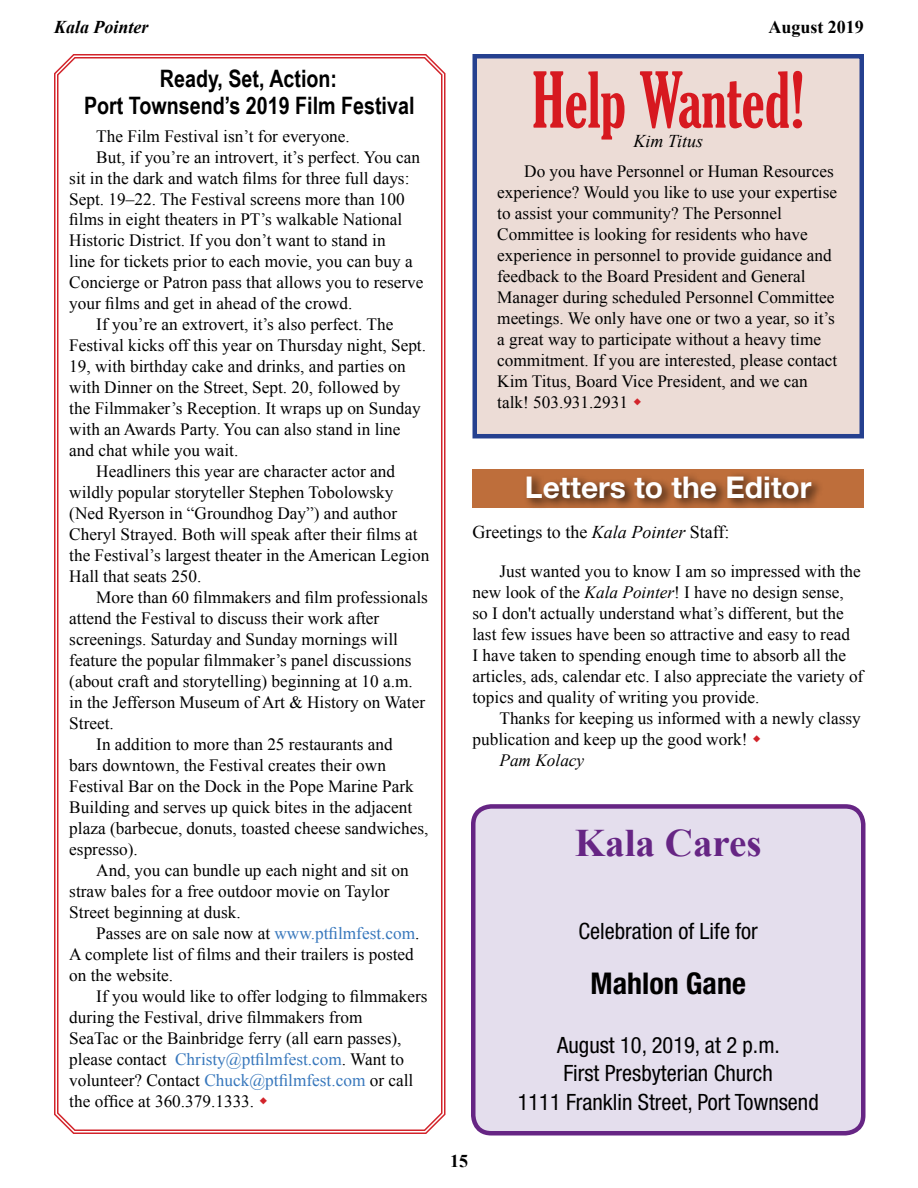
<style>
.page{position:relative;width:918px;height:1188px;background:#fff}
.page>*{position:absolute;margin:0;border:0;box-sizing:border-box;transform-origin:0 0}
.t1{font:extra-condensed 74.25px "Gloucester";color:#d71920}
.t2{font:700 39px "Times New Roman";color:#662584}
.t3{font:700 30px "Helvetica Neue";color:#fff}
.t4{font:700 condensed 30px "Helvetica Neue";color:#000}
.t5{font:700 24px/27px "Arial Narrow";color:#000;text-align:center}
.t6{font:condensed 22.5px/28.5px "Helvetica Neue";color:#000;text-align:center}
.t7{font:18px "Times New Roman";color:#000}
.t8{font:700 18px "Times New Roman";color:#000}
.t9{font:italic 700 18px "Times New Roman";color:#000}
.t10{font:italic 18px "Times New Roman";color:#000}
.t11{font:17.25px/21px "Times New Roman";color:#000}
.t12{font:17.25px "Times New Roman";color:#3777bc}
.t13{font:italic 17.25px "Times New Roman";color:#000}
.s1{color:#3777bc}
.s2{color:#000}
.s3{font-style:italic}
</style>
<div class="page">
<div style="left:475px;top:56px;width:387px;height:380px;background:#ecdcd6"></div>
<div style="left:472px;top:54px;width:392px;height:384px;border:4px solid #25408f"></div>
<svg style="left:56px;top:56px;width:387px;height:1076px"></svg>
<div style="left:472px;top:469px;width:392px;height:39px;background:#be6e3b"></div>
<div style="left:523px;top:471px;width:301px;height:39px;background:#000;opacity:.75"></div>
<div style="left:473px;top:806px;width:390px;height:327px;background:#e4deed;border-radius:18px"></div>
<div style="left:471px;top:804px;width:395px;height:332px;border:4px solid #662584;border-radius:18px"></div>
<svg style="left:260px;top:1097px;width:7px;height:8px"></svg>
<p class="t9" style="left:54px;top:15px;width:96px">Kala Pointer</p>
<p class="t8" style="left:768px;top:15px;width:97px">August 2019</p>
<h3 class="t5" style="left:84px;top:64px;width:332px">Ready, Set, Action:<br>Port Townsend’s 2019 Film Festival</h3>
<p class="t11" style="left:96px;top:125px;width:255px">The Film Festival isn’t for everyone.</p>
<p class="t11" style="left:96px;top:146px;width:325px">But, if you’re an introvert, it’s perfect. You can</p>
<p class="t11" style="left:69px;top:167px;width:342px">sit in the dark and watch films for three full days:</p>
<p class="t11" style="left:69px;top:188px;width:337px">Sept. 19–22. The Festival screens more than 100</p>
<p class="t11" style="left:69px;top:209px;width:334px">films in eight theaters in PT’s walkable National</p>
<p class="t11" style="left:69px;top:230px;width:318px">Historic District. If you don’t want to stand in</p>
<p class="t11" style="left:69px;top:251px;width:345px">line for tickets prior to each movie, you can buy a</p>
<p class="t11" style="left:69px;top:272px;width:356px">Concierge or Patron pass that allows you to reserve</p>
<p class="t11" style="left:69px;top:293px;width:285px">your films and get in ahead of the crowd.</p>
<p class="t11" style="left:96px;top:314px;width:299px">If you’re an extrovert, it’s also perfect. The</p>
<p class="t11" style="left:69px;top:335px;width:358px">Festival kicks off this year on Thursday night, Sept.</p>
<p class="t11" style="left:69px;top:356px;width:338px">19, with birthday cake and drinks, and parties on</p>
<p class="t11" style="left:69px;top:377px;width:333px">with Dinner on the Street, Sept. 20, followed by</p>
<p class="t11" style="left:69px;top:398px;width:353px">the Filmmaker’s Reception. It wraps up on Sunday</p>
<p class="t11" style="left:69px;top:419px;width:333px">with an Awards Party. You can also stand in line</p>
<p class="t11" style="left:69px;top:440px;width:171px">and chat while you wait.</p>
<p class="t11" style="left:96px;top:461px;width:300px">Headliners this year are character actor and</p>
<p class="t11" style="left:69px;top:482px;width:326px">wildly popular storyteller Stephen Tobolowsky</p>
<p class="t11" style="left:69px;top:503px;width:329px">(Ned Ryerson in “Groundhog Day”) and author</p>
<p class="t11" style="left:69px;top:524px;width:350px">Cheryl Strayed. Both will speak after their films at</p>
<p class="t11" style="left:69px;top:545px;width:362px">the Festival’s largest theater in the American Legion</p>
<p class="t11" style="left:69px;top:566px;width:134px">Hall that seats 250.</p>
<p class="t11" style="left:96px;top:587px;width:333px">More than 60 filmmakers and film professionals</p>
<p class="t11" style="left:69px;top:608px;width:311px">attend the Festival to discuss their work after</p>
<p class="t11" style="left:69px;top:629px;width:330px">screenings. Saturday and Sunday mornings will</p>
<p class="t11" style="left:69px;top:650px;width:344px">feature the popular filmmaker’s panel discussions</p>
<p class="t11" style="left:69px;top:671px;width:345px">(about craft and storytelling) beginning at 10 a.m.</p>
<p class="t11" style="left:69px;top:692px;width:357px">in the Jefferson Museum of Art &amp; History on Water</p>
<p class="t11" style="left:69px;top:713px;width:46px">Street.</p>
<p class="t11" style="left:96px;top:734px;width:298px">In addition to more than 25 restaurants and</p>
<p class="t11" style="left:69px;top:755px;width:318px">bars downtown, the Festival creates their own</p>
<p class="t11" style="left:69px;top:776px;width:346px">Festival Bar on the Dock in the Pope Marine Park</p>
<p class="t11" style="left:69px;top:797px;width:345px">Building and serves up quick bites in the adjacent</p>
<p class="t11" style="left:69px;top:818px;width:361px">plaza (barbecue, donuts, toasted cheese sandwiches,</p>
<p class="t11" style="left:69px;top:839px;width:70px">espresso).</p>
<p class="t11" style="left:96px;top:860px;width:314px">And, you can bundle up each night and sit on</p>
<p class="t11" style="left:69px;top:881px;width:322px">straw bales for a free outdoor movie on Taylor</p>
<p class="t11" style="left:69px;top:902px;width:173px">Street beginning at dusk.</p>
<p class="t11" style="left:96px;top:923px;width:325px">Passes are on sale now at <span class="s1">www.ptfilmfest.com</span>.</p>
<p class="t11" style="left:69px;top:944px;width:346px">A complete list of films and their trailers is posted</p>
<p class="t11" style="left:69px;top:965px;width:105px">on the website.</p>
<p class="t11" style="left:96px;top:986px;width:333px">If you would like to offer lodging to filmmakers</p>
<p class="t11" style="left:69px;top:1007px;width:295px">during the Festival, drive filmmakers from</p>
<p class="t11" style="left:69px;top:1028px;width:334px">SeaTac or the Bainbridge ferry (all earn passes),</p>
<p class="t12" style="left:69px;top:1048px;width:336px"><span class="s2">please contact</span> Christy@ptfilmfest.com<span class="s2">. Want to</span></p>
<p class="t11" style="left:69px;top:1070px;width:346px">volunteer? Contact <span class="s1">Chuck@ptfilmfest.com</span> or call</p>
<p class="t11" style="left:69px;top:1091px;width:186px">the office at 360.379.1333.</p>
<h1 class="t1" style="left:532px;top:58px;width:273px">Help Wanted!</h1>
<p class="t10" style="left:633px;top:129px;width:71px">Kim Titus</p>
<p class="t11" style="left:497px;top:161px;width:342px;text-indent:27px">Do you have Personnel or Human Resources experience? Would you like to use your expertise to assist your community? The Personnel Committee is looking for residents who have experience in personnel to provide guidance and feedback to the Board President and General Manager during scheduled Personnel Committee meetings. We only have one or two a year, so it’s a great way to participate without a heavy time commitment. If you are interested, please contact Kim Titus, Board Vice President, and we can talk! 503.931.2931</p>
<h3 class="t3" style="left:525px;top:468px;width:288px">Letters to the Editor</h3>
<p class="t7" style="left:472px;top:520px;width:259px">Greetings to the <span class="s3">Kala Pointer</span> Staff:</p>
<p class="t11" style="left:473px;top:560px;width:392px;text-indent:27px">Just wanted you to know I am so impressed with the new look of the <span class="s3">Kala Pointer</span>! I have no design sense, so I don't actually understand what’s different, but the last few issues have been so attractive and easy to read<br>I have taken to spending enough time to absorb all the articles, ads, calendar etc. I also appreciate the variety of topics and quality of writing you provide.</p>
<p class="t11" style="left:473px;top:707px;width:390px;text-indent:27px">Thanks for keeping us informed with a newly classy publication and keep up the good work!</p>
<p class="t13" style="left:500px;top:748px;width:86px">Pam Kolacy</p>
<h2 class="t2" style="left:575px;top:816px;width:188px">Kala Cares</h2>
<h3 class="t6" style="left:579px;top:916px;width:181px">Celebration of Life for</h3>
<h3 class="t4" style="left:591px;top:965px;width:157px">Mahlon Gane</h3>
<p class="t8" style="left:450px;top:1149px;width:19px">15</p>
<h3 class="t6" style="left:518px;top:1030px;width:303px">August 10, 2019, at 2 p.m.<br>First Presbyterian Church<br>1111 Franklin Street, Port Townsend</h3>
</div>
